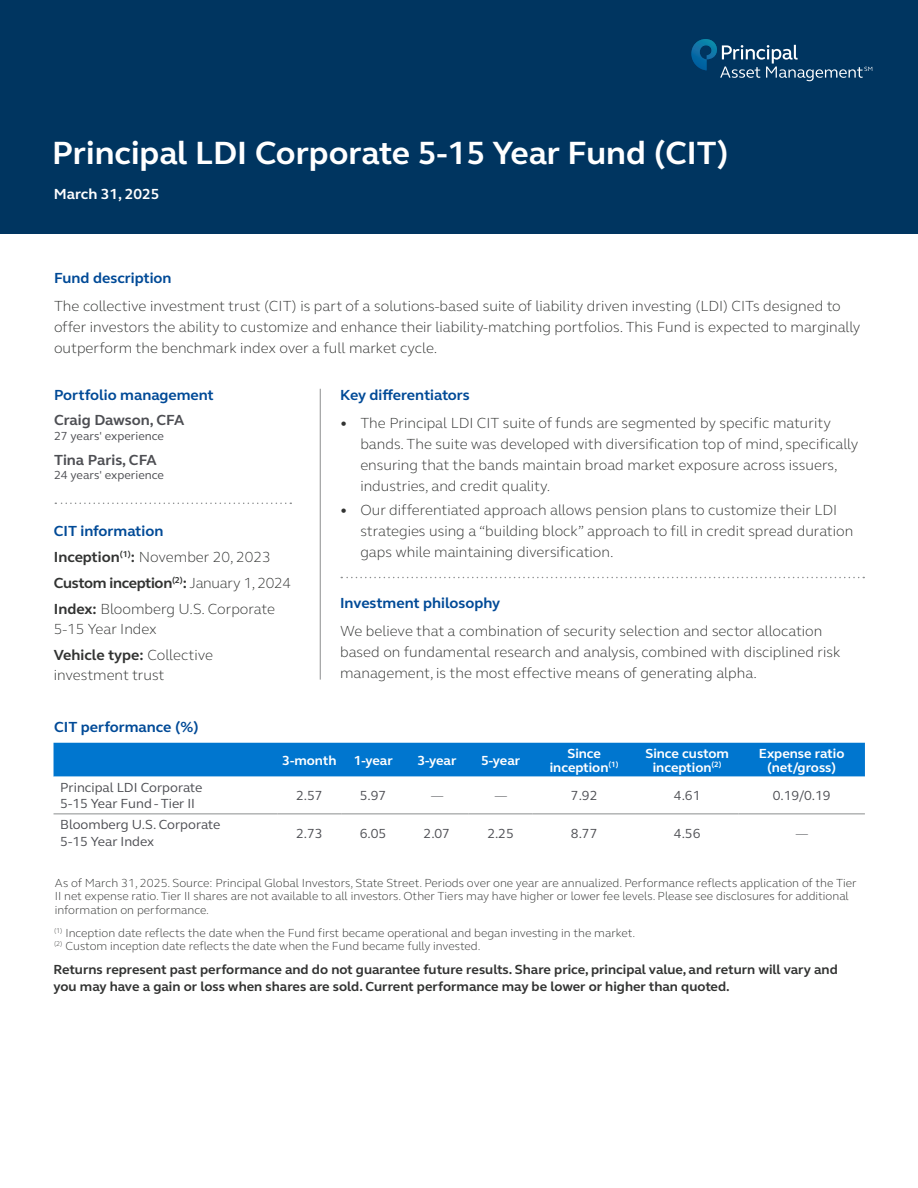
<style>
.page{position:relative;width:918px;height:1188px;background:#fff}
.page>*{position:absolute;margin:0;border:0;box-sizing:border-box;transform-origin:0 0}
.Small_title{font:700 33px "FS Elliot Pro";color:#fff}
._10_14_paragraph{font:300 15px/21px "FS Elliot Pro";color:#323332}
._10_14_bullets{font:300 15px/21px "FS Elliot Pro";color:#323332}
.Subhead_1{font:700 15px "FS Elliot Pro";color:#004a97}
._10_14_paragraph-2{font:700 15px "FS Elliot Pro";letter-spacing:-.02em;color:#323332}
.Tri-column_paragraph{font:700 15px "FS Elliot Pro";color:#004a97}
.Chart_title{font:700 15px "FS Elliot Pro";color:#4d4e53}
.Manager_Name{font:700 15px "FS Elliot Pro";color:#4d4e53}
.Default_subhead{font:700 15px "FS Elliot Pro";color:#fff}
.Default_footnotes_sources{font:700 13.5px/16.5px "FS Elliot Pro";color:#323332}
.Table_sub-title{font:700 13.5px/13.5px "FS Elliot Pro";color:#fff;text-align:center}
.disclosure_7_9__main{font:13.5px/16.5px "FS Elliot Pro";color:#4d4e53}
.Table_body_copy_numbers{font:13.5px "FS Elliot Pro";letter-spacing:-.005em;color:#4d4e53}
.Table_body_copy_numbers-2{font:300 13.5px "FS Elliot Pro";color:#4d4e53}
.Default_footnotes_sources-2{font:300 12px/13.5px "FS Elliot Pro";color:#323332}
.Chart_title-2{font:12px "FS Elliot Pro";color:#4d4e53}
.Manager_Name-2{font:12px "FS Elliot Pro";color:#4d4e53}
.s1{font-weight:700}
.s2{font-weight:300}
</style>
<div class="page">
<div style="left:0;top:0;width:918px;height:233px;background:#003560"></div>
<svg style="left:691px;top:39px;width:181px;height:42px"></svg>
<svg style="left:341px;top:577px;width:523px;height:1px"></svg>
<div style="left:54px;top:743px;width:811px;height:34px;background:#0076cf"></div>
<svg style="left:54px;top:813px;width:811px;height:1px"></svg>
<hr style="left:54px;top:814px;width:224px;height:1px;background:#8c8e8f">
<hr style="left:278px;top:814px;width:63px;height:1px;background:#8c8e8f">
<hr style="left:341px;top:814px;width:64px;height:1px;background:#8c8e8f">
<hr style="left:405px;top:814px;width:64px;height:1px;background:#8c8e8f">
<hr style="left:469px;top:814px;width:63px;height:1px;background:#8c8e8f">
<hr style="left:532px;top:814px;width:104px;height:1px;background:#8c8e8f">
<hr style="left:636px;top:814px;width:102px;height:1px;background:#8c8e8f">
<hr style="left:738px;top:814px;width:127px;height:1px;background:#8c8e8f">
<hr style="left:320px;top:389px;width:1px;height:291px;background:#8c8e8f">
<svg style="left:55px;top:503px;width:236px;height:1px"></svg>
<h1 class="Small_title" style="left:52px;top:131px;width:678px">Principal LDI Corporate 5-15 Year Fund (CIT)</h1>
<h1 class="Default_subhead" style="left:54px;top:184px;width:107px">March 31, 2025</h1>
<h1 class="Subhead_1" style="left:54px;top:268px;width:119px">Fund description</h1>
<p class="_10_14_paragraph" style="left:54px;top:295px;width:808px">The collective investment trust (CIT) is part of a solutions-based suite of liability driven investing (LDI) CITs designed to offer investors the ability to customize and enhance their liability-matching portfolios. This Fund is expected to marginally outperform the benchmark index over a full market cycle.</p>
<h1 class="Subhead_1" style="left:54px;top:385px;width:161px">Portfolio management</h1>
<p class="Chart_title" style="left:54px;top:410px;width:132px">Craig Dawson, CFA</p>
<p class="Chart_title-2" style="left:54px;top:428px;width:111px">27 years' experience</p>
<p class="Manager_Name" style="left:54px;top:449px;width:104px">Tina Paris, CFA</p>
<p class="Manager_Name-2" style="left:54px;top:467px;width:111px">24 years' experience</p>
<p class="Tri-column_paragraph" style="left:340px;top:385px;width:131px">Key differentiators</p>
<p class="_10_14_paragraph" style="left:360px;top:412px;width:500px;text-indent:-20px">• The Principal LDI CIT suite of funds are segmented by specific maturity bands. The suite was developed with diversification top of mind, specifically ensuring that the bands maintain broad market exposure across issuers, industries, and credit quality.</p>
<p class="_10_14_paragraph" style="left:360px;top:499px;width:494px;text-indent:-20px">• Our differentiated approach allows pension plans to customize their LDI strategies using a “building block” approach to fill in credit spread duration gaps while maintaining diversification.</p>
<h1 class="Subhead_1" style="left:340px;top:593px;width:162px">Investment philosophy</h1>
<p class="_10_14_bullets" style="left:340px;top:620px;width:502px">We believe that a combination of security selection and sector allocation based on fundamental research and analysis, combined with disciplined risk management, is the most effective means of generating alpha.</p>
<h1 class="Subhead_1" style="left:54px;top:520px;width:111px">CIT information</h1>
<p class="_10_14_paragraph" style="left:54px;top:546px;width:219px"><span class="s1">Inception</span><sup>(1)</sup><span class="s1">:</span> November 20, 2023</p>
<p class="_10_14_paragraph-2" style="left:54px;top:573px;width:239px">Custom inception<sup>(2)</sup>: <span class="s2">January 1, 2024</span></p>
<p class="_10_14_paragraph" style="left:54px;top:599px;width:223px;line-height:19.5px"><span class="s1">Index:</span> Bloomberg U.S. Corporate<br>5-15 Year Index</p>
<p class="_10_14_paragraph" style="left:54px;top:645px;width:161px;line-height:19.5px"><span class="s1">Vehicle type:</span> Collective investment trust</p>
<h1 class="Subhead_1" style="left:54px;top:717px;width:146px">CIT performance (%)</h1>
<p class="Table_sub-title" style="left:282px;top:753px;width:56px">3-month</p>
<p class="Table_sub-title" style="left:354px;top:753px;width:41px">1-year</p>
<p class="Table_sub-title" style="left:417px;top:753px;width:41px">3-year</p>
<p class="Table_sub-title" style="left:481px;top:753px;width:41px">5-year</p>
<p class="Table_sub-title" style="left:550px;top:746px;width:70px">Since inception<sup>(1)</sup></p>
<p class="Table_sub-title" style="left:645px;top:746px;width:85px">Since custom inception<sup>(2)</sup></p>
<p class="Table_sub-title" style="left:759px;top:746px;width:87px">Expense ratio (net/gross)</p>
<p class="disclosure_7_9__main" style="left:60px;top:779px;width:144px">Principal LDI Corporate<br>5-15 Year Fund - Tier II</p>
<p class="Table_body_copy_numbers" style="left:296px;top:787px;width:28px">2.57</p>
<p class="Table_body_copy_numbers" style="left:360px;top:787px;width:28px">5.97</p>
<p class="Table_body_copy_numbers-2" style="left:431px;top:787px;width:14px">—</p>
<p class="Table_body_copy_numbers-2" style="left:495px;top:787px;width:14px">—</p>
<p class="Table_body_copy_numbers" style="left:571px;top:787px;width:28px">7.92</p>
<p class="Table_body_copy_numbers" style="left:674px;top:787px;width:28px">4.61</p>
<p class="Table_body_copy_numbers" style="left:773px;top:787px;width:59px">0.19/0.19</p>
<p class="disclosure_7_9__main" style="left:60px;top:816px;width:162px">Bloomberg U.S. Corporate<br>5-15 Year Index</p>
<p class="Table_body_copy_numbers" style="left:296px;top:824px;width:28px">2.73</p>
<p class="Table_body_copy_numbers" style="left:360px;top:824px;width:28px">6.05</p>
<p class="Table_body_copy_numbers" style="left:424px;top:824px;width:28px">2.07</p>
<p class="Table_body_copy_numbers" style="left:487px;top:824px;width:28px">2.25</p>
<p class="Table_body_copy_numbers" style="left:571px;top:824px;width:28px">8.77</p>
<p class="Table_body_copy_numbers" style="left:674px;top:824px;width:28px">4.56</p>
<p class="Table_body_copy_numbers-2" style="left:796px;top:824px;width:14px">—</p>
<p class="Default_footnotes_sources-2" style="left:55px;top:876px;width:803px">As of March 31, 2025. Source: Principal Global Investors, State Street. Periods over one year are annualized. Performance reflects application of the Tier<br>II net expense ratio. Tier II shares are not available to all investors. Other Tiers may have higher or lower fee levels. Please see disclosures for additional information on performance.</p>
<p class="Default_footnotes_sources-2" style="left:54px;top:926px;width:583px"><sup>(1)</sup> Inception date reflects the date when the Fund first became operational and began investing in the market.</p>
<p class="Default_footnotes_sources-2" style="left:54px;top:939px;width:428px"><sup>(2)</sup> Custom inception date reflects the date when the Fund became fully invested.</p>
<p class="Default_footnotes_sources" style="left:53px;top:961px;width:786px">Returns represent past performance and do not guarantee future results. Share price, principal value, and return will vary and you may have a gain or loss when shares are sold. Current performance may be lower or higher than quoted.</p>
</div>
